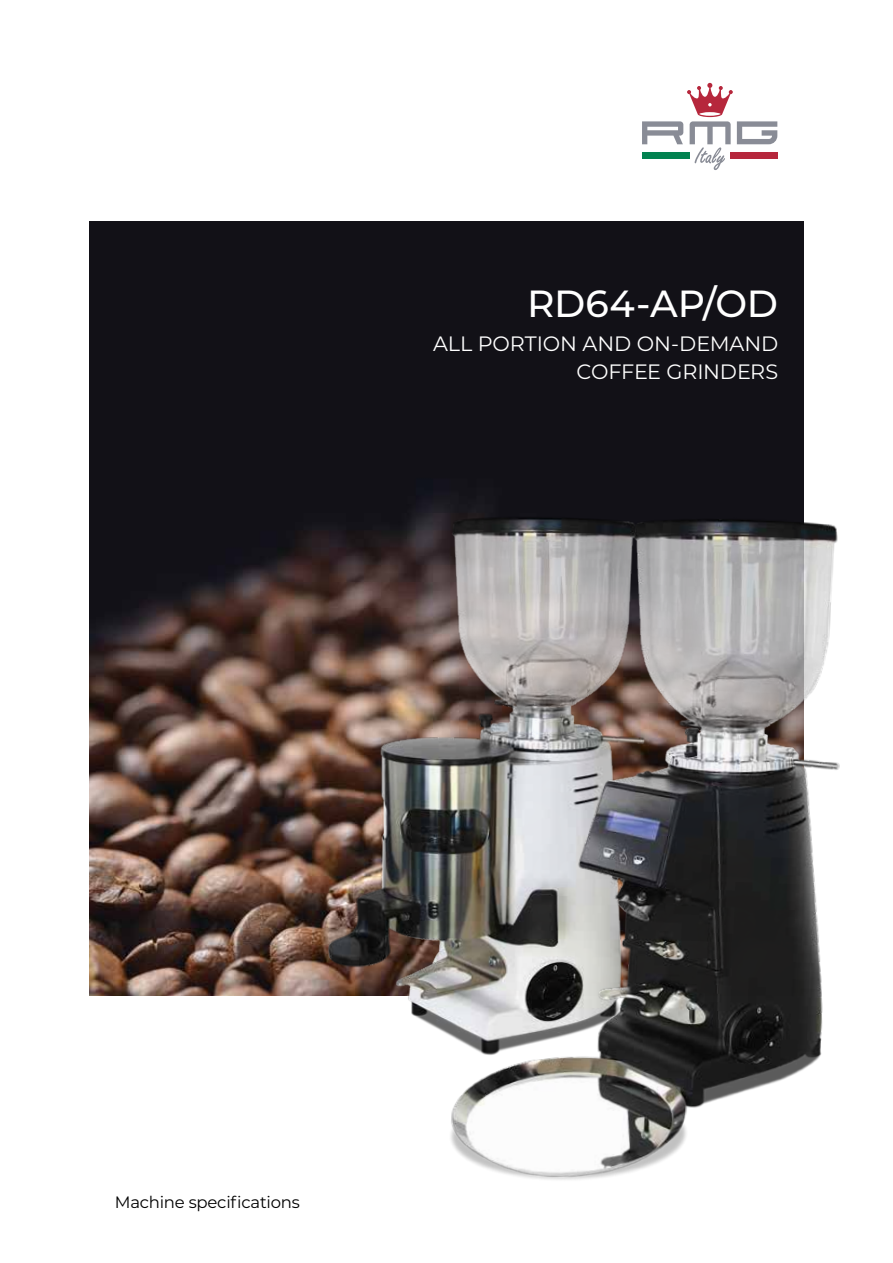
<style>
.page{position:relative;width:893px;height:1263px;background:#fff}
.page>*{position:absolute;margin:0;border:0;box-sizing:border-box;transform-origin:0 0}
.t1{font:500 37.8px "Montserrat";letter-spacing:-.005em;color:#fff}
.t2{font:20.85px/28.3px "Montserrat";letter-spacing:-.005em;color:#fff;text-align:right}
.t3{font:16.5px "Montserrat";letter-spacing:-.015em;color:#000}
</style>
<div class="page">
<img style="left:89px;top:221px;width:715px;height:774px">
<svg style="left:642px;top:83px;width:135px;height:87px"></svg>
<img style="left:322px;top:493px;width:120px;height:538px">
<img style="left:442px;top:487px;width:398px;height:693px">
<h1 class="t1" style="left:527px;top:277px;width:253px">RD64-AP/OD</h1>
<p class="t2" style="left:433px;top:329px;width:347px">ALL PORTION AND ON-DEMAND<br>COFFEE GRINDERS</p>
<p class="t3" style="left:115px;top:1190px;width:186px">Machine specifications</p>
</div>
